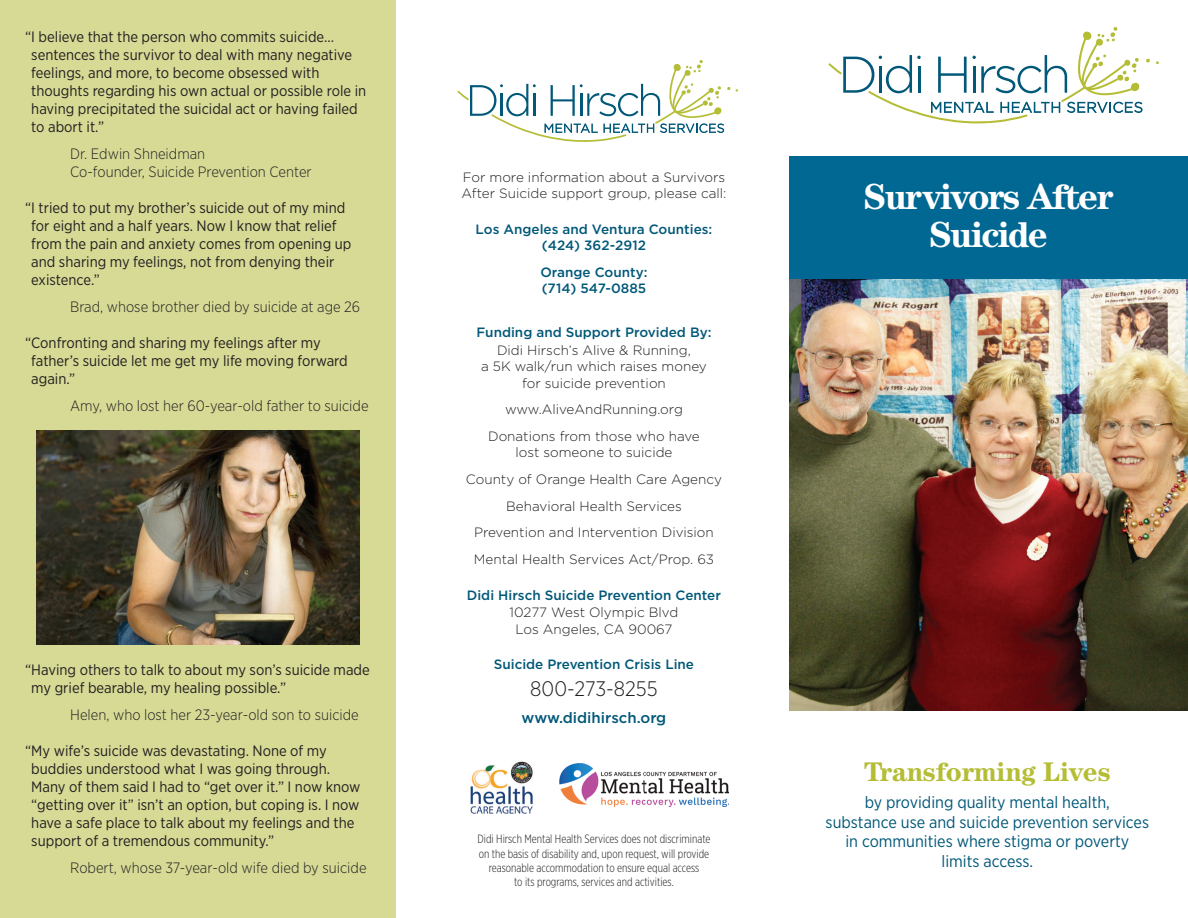
<style>
.page{position:relative;width:1188px;height:918px;background:#fff}
.page>*{position:absolute;margin:0;border:0;box-sizing:border-box;transform-origin:0 0}
.t1{font:700 36.3px/37.5px "Century ITC Std";letter-spacing:-.05em;color:#fff;text-align:center}
.t2{font:700 27px "Century ITC Std";letter-spacing:-.01em;color:#b4bd34}
.t3{font:300 21px "Gotham Narrow";color:#231f20}
.t4{font:16.5px/19.8px "Gotham Narrow";color:#015878;text-align:center}
.t5{font:15px/18px "Gotham Narrow";color:#231f20}
.t6{font:300 15px/18px "Gotham Narrow";color:#231f20}
.t7{font:500 15px "Gotham";color:#015878}
.t8{font:300 13.5px/26.7px "Gotham";color:#231f20;text-align:center}
.t9{font:500 13.5px/16.2px "Gotham";color:#015878;text-align:center}
.t10{font:300 12px/14.4px "Gotham X Narrow";color:#231f20;text-align:center}
</style>
<div class="page">
<div style="left:0;top:0;width:396px;height:918px;background:#d6da95"></div>
<img style="left:36px;top:430px;width:324px;height:214px">
<img style="left:470px;top:761px;width:63px;height:53px">
<img style="left:560px;top:764px;width:169px;height:43px">
<svg style="left:828px;top:27px;width:322px;height:96px"></svg>
<div style="left:790px;top:156px;width:398px;height:124px;background:#006893"></div>
<img style="left:790px;top:280px;width:398px;height:430px">
<svg style="left:457px;top:60px;width:281px;height:82px"></svg>
<p class="t5" style="left:31px;top:27px;width:337px;text-indent:-6px">“ I believe that the person who commits suicide… sentences the survivor to deal with many negative feelings, and more, to become obsessed with thoughts regarding his own actual or possible role in having precipitated the suicidal act or having failed to abort it.”</p>
<p class="t6" style="left:70px;top:144px;width:243px">Dr. Edwin Shneidman<br>Co-founder, Suicide Prevention Center</p>
<p class="t5" style="left:31px;top:198px;width:322px;text-indent:-6px">“ I tried to put my brother’s suicide out of my mind for eight and a half years. Now I know that relief from the pain and anxiety comes from opening up and sharing my feelings, not from denying their existence.”</p>
<p class="t6" style="left:70px;top:297px;width:292px">Brad, whose brother died by suicide at age 26</p>
<p class="t5" style="left:31px;top:333px;width:318px;text-indent:-6px">“ Confronting and sharing my feelings after my father’s suicide let me get my life moving forward again.”</p>
<p class="t6" style="left:70px;top:396px;width:300px">Amy, who lost her 60-year-old father to suicide</p>
<p class="t5" style="left:31px;top:660px;width:340px;text-indent:-6px">“ Having others to talk to about my son’s suicide made my grief bearable, my healing possible.”</p>
<p class="t6" style="left:70px;top:705px;width:290px">Helen, who lost her 23-year-old son to suicide</p>
<p class="t5" style="left:31px;top:741px;width:331px;text-indent:-6px">“ My wife’s suicide was devastating. None of my buddies understood what I was going through.<br>Many of them said I had to “get over it.” I now know “getting over it” isn’t an option, but coping is. I now have a safe place to talk about my feelings and the support of a tremendous community.”</p>
<p class="t6" style="left:70px;top:858px;width:298px">Robert, whose 37-year-old wife died by suicide</p>
<p class="t8" style="left:461px;top:169px;width:267px;line-height:16.2px;text-align:left">For more information about a Survivors<br>After Suicide support group, please call:</p>
<p class="t9" style="left:476px;top:221px;width:238px">Los Angeles and Ventura Counties: (424) 362-2912</p>
<p class="t9" style="left:540px;top:264px;width:109px;text-align:left">Orange County: (714) 547-0885</p>
<p class="t9" style="left:476px;top:324px;width:237px">Funding and Support Provided By:</p>
<p class="t8" style="left:481px;top:342px;width:227px;line-height:16.2px">Didi Hirsch’s Alive &amp; Running,<br>a 5K walk/run which raises money for suicide prevention</p>
<p class="t8" style="left:488px;top:396px;width:213px">www.AliveAndRunning.org<br>Donations from those who have</p>
<p class="t8" style="left:466px;top:439px;width:258px">lost someone to suicide<br>County of Orange Health Care Agency<br>Behavioral Health Services<br>Prevention and Intervention Division<br>Mental Health Services Act/Prop. 63</p>
<p class="t9" style="left:467px;top:587px;width:256px">Didi Hirsch Suicide Prevention Center</p>
<p class="t8" style="left:510px;top:604px;width:170px;line-height:16.2px">10277 West Olympic Blvd<br>Los Angeles, CA 90067</p>
<p class="t9" style="left:494px;top:656px;width:202px">Suicide Prevention Crisis Line</p>
<h3 class="t3" style="left:530px;top:676px;width:129px">800-273-8255</h3>
<p class="t7" style="left:522px;top:708px;width:146px">www.didihirsch.org</p>
<p class="t10" style="left:477px;top:832px;width:235px">Didi Hirsch Mental Health Services does not discriminate on the basis of disability and, upon request, will provide reasonable accommodation to ensure equal access<br>to its programs, services and activities.</p>
<h1 class="t1" style="left:864px;top:178px;width:251px">Survivors After<br>Suicide</h1>
<h1 class="t1" style="left:837px;top:199px;width:304px">Suicide Prevention</h1>
<h2 class="t2" style="left:864px;top:756px;width:248px">Transforming Lives</h2>
<p class="t4" style="left:826px;top:792px;width:325px">by providing quality mental health,<br>substance use and suicide prevention services in communities where stigma or poverty limits access.</p>
</div>
